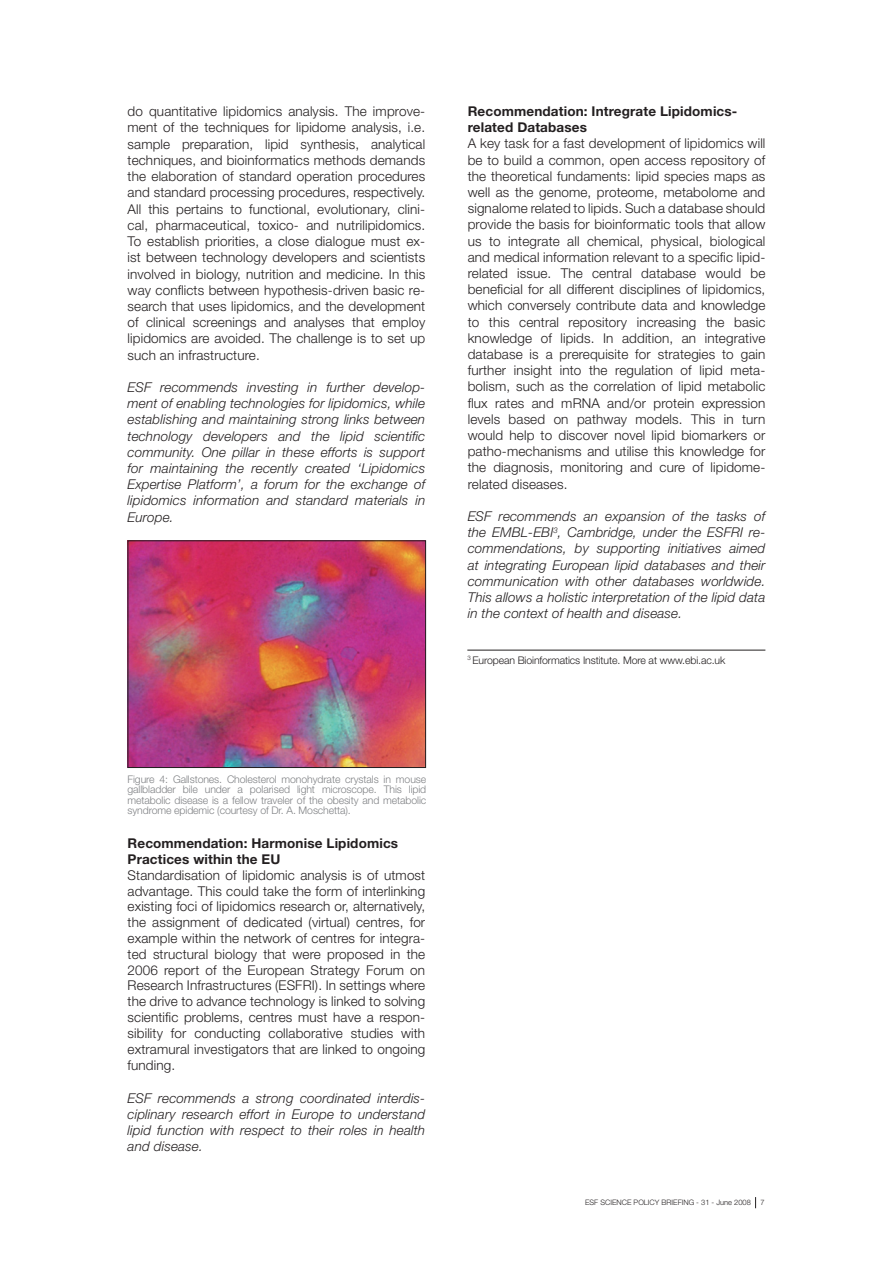
<style>
.page{position:relative;width:893px;height:1263px;background:#fff}
.page>*{position:absolute;margin:0;border:0;box-sizing:border-box;transform-origin:0 0}
.t1{font:300 13.5px/16.2px "Helvetica Neue LT Std";letter-spacing:.01em;color:#231f20;text-align:justify}
.t2{font:italic 300 13.5px/16.2px "Helvetica Neue LT Std";letter-spacing:.01em;color:#231f20;text-align:justify}
.t3{font:700 13.5px/16.2px "Helvetica Neue LT Std";letter-spacing:.01em;color:#231f20}
.t4{font:300 10.5px/10.5px "Helvetica Neue LT Std";letter-spacing:-.01em;color:#808285;text-align:justify}
.t5{font:300 10.5px "Helvetica Neue LT Std";letter-spacing:-.01em;color:#231f20}
.t6{font:300 7.5px "Helvetica Neue LT Std";color:#231f20}
</style>
<div class="page">
<img style="left:130px;top:542px;width:294px;height:224px">
<div style="left:128px;top:540px;width:298px;height:228px;border:1px solid #231f20"></div>
<hr style="left:467px;top:650px;width:298px;height:1px;background:#231f20">
<p class="t1" style="left:128px;top:103px;width:299px">do quantitative lipidomics analysis. The improve&shy;ment of the techniques for lipidome analysis, i.e. sample preparation, lipid synthesis, analytical techniques, and bioinformatics methods demands the elaboration of standard operation procedures and standard processing procedures, respectively.<br>All this pertains to functional, evolutionary, clini&shy;cal, pharmaceutical, toxico- and nutrilipidomics.<br>To establish priorities, a close dialogue must ex&shy;ist between technology developers and scientists involved in biology, nutrition and medicine. In this way conflicts between hypothesis-driven basic re&shy;search that uses lipidomics, and the development of clinical screenings and analyses that employ lipidomics are avoided. The challenge is to set up such an infrastructure.</p>
<p class="t2" style="left:128px;top:379px;width:299px">ESF recommends investing in further develop&shy;ment of enabling technologies for lipidomics, while establishing and maintaining strong links between technology developers and the lipid scientific community. One pillar in these efforts is support for maintaining the recently created ‘Lipidomics Expertise Platform’, a forum for the exchange of lipidomics information and standard materials in Europe.</p>
<p class="t3" style="left:468px;top:103px;width:271px">Recommendation: Intregrate Lipidomics&shy;related Databases</p>
<p class="t1" style="left:468px;top:135px;width:299px">A key task for a fast development of lipidomics will be to build a common, open access repository of the theoretical fundaments: lipid species maps as well as the genome, proteome, metabolome and signalome related to lipids. Such a database should provide the basis for bioinformatic tools that allow us to integrate all chemical, physical, biological and medical information relevant to a specific lipid&shy;related issue. The central database would be beneficial for all different disciplines of lipidomics, which conversely contribute data and knowledge to this central repository increasing the basic knowledge of lipids. In addition, an integrative database is a prerequisite for strategies to gain further insight into the regulation of lipid meta&shy;bolism, such as the correlation of lipid metabolic flux rates and mRNA and/or protein expression levels based on pathway models. This in turn would help to discover novel lipid biomarkers or patho-mechanisms and utilise this knowledge for the diagnosis, monitoring and cure of lipidome&shy;related diseases.</p>
<p class="t2" style="left:468px;top:508px;width:299px">ESF recommends an expansion of the tasks of the EMBL-EBI<sup>3</sup>, Cambridge, under the ESFRI re&shy;commendations, by supporting initiatives aimed at integrating European lipid databases and their communication with other databases worldwide.<br>This allows a holistic interpretation of the lipid data in the context of health and disease.</p>
<p class="t5" style="left:467px;top:654px;width:259px"><sup>3</sup> European Bioinformatics Institute. More at www.ebi.ac.uk</p>
<p class="t4" style="left:128px;top:773px;width:300px">Figure 4: Gallstones. Cholesterol monohydrate crystals in mouse gallbladder bile under a polarised light microscope. This lipid metabolic disease is a fellow traveler of the obesity and metabolic syndrome epidemic (courtesy of Dr. A. Moschetta).</p>
<p class="t3" style="left:128px;top:835px;width:272px;line-height:15.8px">Recommendation: Harmonise Lipidomics<br>Practices within the EU</p>
<p class="t1" style="left:128px;top:867px;width:299px">Standardisation of lipidomic analysis is of utmost advantage. This could take the form of interlinking existing foci of lipidomics research or, alternatively, the assignment of dedicated (virtual) centres, for example within the network of centres for integra&shy;ted structural biology that were proposed in the 2006 report of the European Strategy Forum on Research Infrastructures (ESFRI). In settings where the drive to advance technology is linked to solving scientific problems, centres must have a respon&shy;sibility for conducting collaborative studies with extramural investigators that are linked to ongoing funding.</p>
<p class="t2" style="left:128px;top:1090px;width:299px">ESF recommends a strong coordinated interdis&shy;ciplinary research effort in Europe to understand lipid function with respect to their roles in health and disease.</p>
<p class="t6" style="left:585px;top:1197px;width:167px">ESF SCIENCE POLICY BRIEFING - 31 - June 2008</p>
<p class="t6" style="left:760px;top:1197px;width:6px">7</p>
</div>
